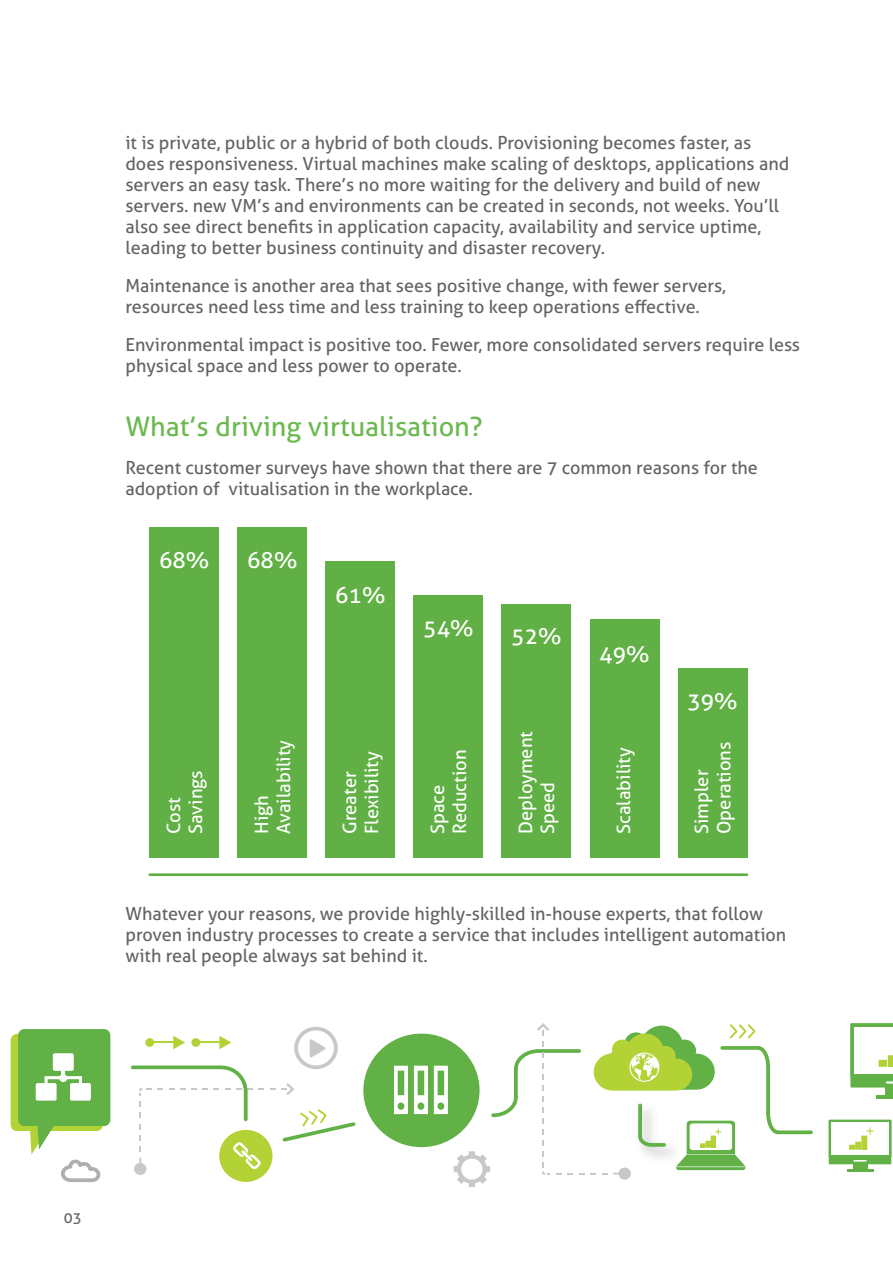
<style>
.page{position:relative;width:893px;height:1263px;background:#fff}
.page>*{position:absolute;margin:0;border:0;box-sizing:border-box;transform-origin:0 0}
.t1{font:27px "Aller";color:#6cb951}
.t2{font:22.35px "Aller";color:#fff}
.t3{font:18.45px/22px "Aller";color:#fff}
.t4{font:18px/21px "Aller";color:#646363}
.t5{font:15px "Aller";color:#646363}
</style>
<div class="page">
<div style="left:363px;top:1033px;width:117px;height:114px;background:#61b146;border-radius:50%"></div>
<svg style="left:394px;top:1066px;width:14px;height:48px"></svg>
<svg style="left:414px;top:1066px;width:14px;height:48px"></svg>
<svg style="left:434px;top:1066px;width:14px;height:48px"></svg>
<svg style="left:550px;top:1049px;width:29px;height:4px"></svg>
<div style="left:294px;top:1027px;width:44px;height:42px;border:4px solid #c8c8c8;border-radius:50%"></div>
<svg style="left:310px;top:1039px;width:16px;height:19px"></svg>
<svg style="left:139px;top:1088px;width:24px;height:19px"></svg>
<svg style="left:180px;top:1088px;width:28px;height:2px"></svg>
<svg style="left:134px;top:1135px;width:12px;height:40px"></svg>
<svg style="left:281px;top:1083px;width:13px;height:12px"></svg>
<svg style="left:537px;top:1023px;width:12px;height:13px"></svg>
<svg style="left:613px;top:1167px;width:18px;height:13px"></svg>
<div style="left:219px;top:1130px;width:53px;height:52px;background:#b3d236;border-radius:50%"></div>
<svg style="left:454px;top:1042px;width:96px;height:145px"></svg>
<hr style="left:149px;top:1041px;width:26px;height:2px;background:#b3d236">
<div style="left:145px;top:1038px;width:9px;height:9px;background:#b3d236;border-radius:50%"></div>
<svg style="left:173px;top:1036px;width:12px;height:13px"></svg>
<hr style="left:196px;top:1041px;width:25px;height:2px;background:#b3d236">
<div style="left:191px;top:1038px;width:9px;height:9px;background:#b3d236;border-radius:50%"></div>
<svg style="left:219px;top:1036px;width:12px;height:13px"></svg>
<svg style="left:594px;top:1025px;width:121px;height:65px"></svg>
<div style="left:853px;top:1161px;width:14px;height:10px;background:#61b146"></div>
<hr style="left:847px;top:1170px;width:26px;height:2px;background:#61b146">
<div style="left:829px;top:1120px;width:62px;height:44px;background:#61b146"></div>
<svg style="left:766px;top:1071px;width:4px;height:38px"></svg>
<svg style="left:782px;top:1130px;width:29px;height:4px"></svg>
<svg style="left:722px;top:1046px;width:32px;height:4px"></svg>
<svg style="left:766px;top:1109px;width:16px;height:26px"></svg>
<svg style="left:754px;top:1046px;width:16px;height:25px"></svg>
<svg style="left:730px;top:1024px;width:25px;height:14px"></svg>
<svg style="left:282px;top:1109px;width:74px;height:33px"></svg>
<div style="left:885px;top:1083px;width:8px;height:15px;background:#61b146"></div>
<hr style="left:876px;top:1096px;width:17px;height:3px;background:#61b146">
<img style="left:638px;top:1103px;width:35px;height:55px">
<svg style="left:638px;top:1105px;width:4px;height:28px"></svg>
<svg style="left:655px;top:1143px;width:9px;height:4px"></svg>
<svg style="left:638px;top:1133px;width:17px;height:15px"></svg>
<svg style="left:831px;top:1122px;width:58px;height:39px;background:#e1efd3"></svg>
<svg style="left:850px;top:1023px;width:43px;height:64px"></svg>
<div style="left:879px;top:1060px;width:8px;height:6px;background:#b3d236"></div>
<div style="left:879px;top:1060px;width:8px;height:7px;border:1px solid #b3d236"></div>
<svg style="left:233px;top:1142px;width:28px;height:27px"></svg>
<svg style="left:676px;top:1121px;width:70px;height:49px"></svg>
<svg style="left:11px;top:1029px;width:99px;height:153px"></svg>
<div style="left:59px;top:1074px;width:8px;height:8px;background:#fff;border-radius:50%"></div>
<svg style="left:133px;top:1065px;width:81px;height:4px"></svg>
<svg style="left:244px;top:1095px;width:4px;height:24px"></svg>
<svg style="left:214px;top:1065px;width:50px;height:30px"></svg>
<div style="left:150px;top:527px;width:69px;height:331px;background:#61b045"></div>
<div style="left:238px;top:527px;width:69px;height:331px;background:#61b045"></div>
<div style="left:326px;top:561px;width:69px;height:297px;background:#61b045"></div>
<div style="left:414px;top:595px;width:69px;height:263px;background:#61b045"></div>
<div style="left:502px;top:605px;width:69px;height:253px;background:#61b045"></div>
<div style="left:590px;top:619px;width:69px;height:239px;background:#61b045"></div>
<div style="left:678px;top:668px;width:69px;height:190px;background:#61b045"></div>
<hr style="left:150px;top:873px;width:597px;height:3px;background:#61b045">
<p class="t4" style="left:125px;top:132px;width:665px">it is private, public or a hybrid of both clouds. Provisioning becomes faster, as does responsiveness. Virtual machines make scaling of desktops, applications and servers an easy task. There’s no more waiting for the delivery and build of new servers. new VM’s and environments can be created in seconds, not weeks. You’ll also see direct benefits in application capacity, availability and service uptime, leading to better business continuity and disaster recovery.</p>
<p class="t4" style="left:125px;top:275px;width:602px">Maintenance is another area that sees positive change, with fewer servers, resources need less time and less training to keep operations effective.</p>
<p class="t4" style="left:125px;top:334px;width:676px">Environmental impact is positive too. Fewer, more consolidated servers require less physical space and less power to operate.</p>
<h1 class="t1" style="left:125px;top:410px;width:359px">What’s driving virtualisation?</h1>
<p class="t4" style="left:125px;top:457px;width:634px">Recent customer surveys have shown that there are 7 common reasons for the adoption of vitualisation in the workplace.</p>
<p class="t2" style="left:159px;top:547px;width:52px">68%</p>
<p class="t2" style="left:247px;top:547px;width:52px">68%</p>
<p class="t2" style="left:335px;top:582px;width:52px">61%</p>
<p class="t2" style="left:423px;top:614px;width:52px">54%</p>
<p class="t2" style="left:511px;top:623px;width:52px">52%</p>
<p class="t3" style="left:162px;top:834px;width:65px;rotate:-90deg">Cost<br>Savings</p>
<p class="t3" style="left:250px;top:834px;width:95px;rotate:-90deg">High<br>Availability</p>
<p class="t3" style="left:338px;top:834px;width:84px;rotate:-90deg">Greater<br>Flexibility</p>
<p class="t3" style="left:426px;top:834px;width:86px;rotate:-90deg">Space<br>Reduction</p>
<p class="t3" style="left:515px;top:834px;width:104px;rotate:-90deg">Deployment<br>Speed</p>
<p class="t2" style="left:599px;top:640px;width:52px">49%</p>
<p class="t2" style="left:687px;top:687px;width:52px">39%</p>
<p class="t3" style="left:613px;top:834px;width:88px;rotate:-90deg">Scalability</p>
<p class="t3" style="left:691px;top:834px;width:94px;rotate:-90deg">Simpler<br>Operations</p>
<p class="t4" style="left:125px;top:903px;width:662px">Whatever your reasons, we provide highly-skilled in-house experts, that follow proven industry processes to create a service that includes intelligent automation with real people always sat behind it.</p>
<p class="t5" style="left:64px;top:1208px;width:19px">03</p>
</div>
